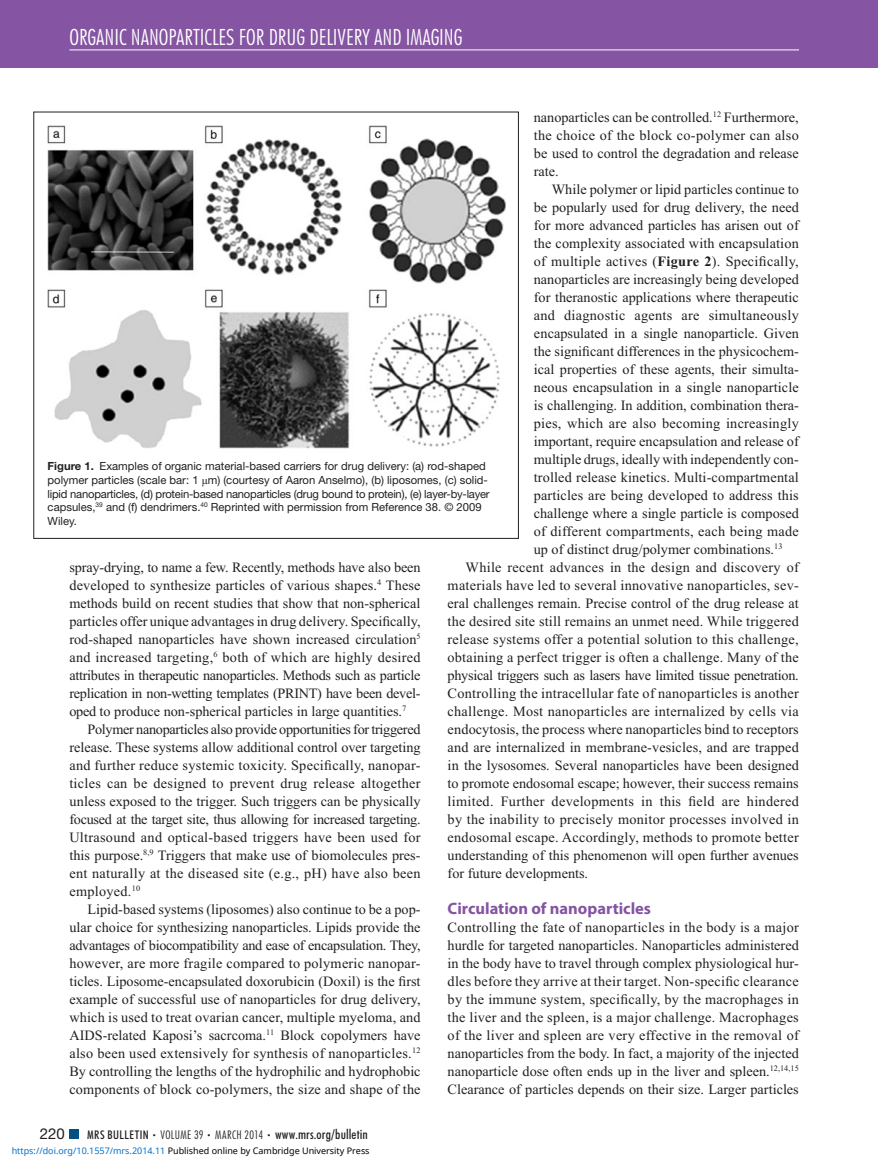
<style>
.page{position:relative;width:878px;height:1175px;background:#fff}
.page>*{position:absolute;margin:0;border:0;box-sizing:border-box;transform-origin:0 0}
.t1{font:300 condensed 22.5px "Futura BT";color:#fff}
.t2{font:700 16.5px "Myriad Pro";color:#8554a2}
.t3{font:15px "Helvetica Neue LT Std";color:#231f20}
.t4{font:14.25px/18px "Times New Roman";color:#231f20;text-align:justify}
.t5{font:14.25px "Times New Roman";letter-spacing:.02em;color:#231f20}
.t6{font:14.25px "Times New Roman";letter-spacing:-.02em;color:#231f20}
.t7{font:500 condensed 13.5px "Futura BT";letter-spacing:.01em;color:#231f20}
.t8{font:11.25px/13.5px "Helvetica Neue LT Std";color:#231f20}
.t9{font:9px "Noto Sans";color:#000}
.s1{font-weight:700}
.s2{font-family:"Times New Roman"}
.s3{font-size:12px}
.s4{font-weight:300;font-size:7.5px}
.s5{font-weight:300;font-size:12px}
.s6{color:#0172cf}
</style>
<div class="page">
<div style="left:0;top:0;width:878px;height:68px;background:#8554a2"></div>
<hr style="left:69px;top:50px;width:730px;height:1px;background:#fff">
<div style="left:69px;top:1130px;width:9px;height:8px;background:#005080"></div>
<img style="left:48px;top:126px;width:457px;height:322px">
<h1 class="t1" style="left:69px;top:29px;width:394px">ORGANIC NANOPARTICLES FOR DRUG DELIVERY AND IMAGING</h1>
<p class="t4" style="left:534px;top:109px;width:266px">nanoparticles can be controlled. <sup>12</sup> Furthermore, the choice of the block co-polymer can also be used to control the degradation and release rate.</p>
<p class="t4" style="left:552px;top:181px;width:248px">While polymer or lipid particles continue to</p>
<p class="t4" style="left:534px;top:199px;width:266px">be popularly used for drug delivery, the need</p>
<p class="t4" style="left:534px;top:217px;width:266px">for more advanced particles has arisen out of</p>
<p class="t4" style="left:534px;top:235px;width:266px">the complexity associated with encapsulation</p>
<p class="t5" style="left:534px;top:255px;width:266px">of multiple actives ( <span class="s1">Figure 2</span> ). Specifically,</p>
<p class="t4" style="left:534px;top:271px;width:266px">nanoparticles are increasingly being developed</p>
<p class="t4" style="left:534px;top:289px;width:266px">for theranostic applications where therapeutic</p>
<p class="t5" style="left:534px;top:309px;width:266px">and diagnostic agents are simultaneously</p>
<p class="t4" style="left:534px;top:325px;width:266px">encapsulated in a single nanoparticle. Given</p>
<p class="t4" style="left:534px;top:343px;width:266px">the significant differences in the physicochem-</p>
<p class="t4" style="left:534px;top:361px;width:266px">ical properties of these agents, their simulta-</p>
<p class="t4" style="left:534px;top:379px;width:266px">neous encapsulation in a single nanoparticle</p>
<p class="t4" style="left:534px;top:397px;width:266px">is challenging. In addition, combination thera-</p>
<p class="t5" style="left:534px;top:417px;width:266px">pies, which are also becoming increasingly</p>
<p class="t4" style="left:534px;top:433px;width:266px">important, require encapsulation and release of</p>
<p class="t4" style="left:534px;top:451px;width:266px">multiple drugs, ideally with independently con-</p>
<p class="t4" style="left:534px;top:469px;width:266px">trolled release kinetics. Multi-compartmental</p>
<p class="t4" style="left:534px;top:487px;width:266px">particles are being developed to address this</p>
<p class="t4" style="left:534px;top:505px;width:266px">challenge where a single particle is composed</p>
<p class="t5" style="left:534px;top:525px;width:266px">of different compartments, each being made</p>
<p class="t4" style="left:534px;top:541px;width:250px">up of distinct drug/polymer combinations. <sup>13</sup></p>
<p class="t5" style="left:465px;top:561px;width:335px">While recent advances in the design and discovery of</p>
<p class="t5" style="left:447px;top:579px;width:353px">materials have led to several innovative nanoparticles, sev-</p>
<p class="t4" style="left:447px;top:595px;width:353px">eral challenges remain. Precise control of the drug release at</p>
<p class="t4" style="left:447px;top:613px;width:353px">the desired site still remains an unmet need. While triggered</p>
<p class="t5" style="left:447px;top:633px;width:353px">release systems offer a potential solution to this challenge,</p>
<p class="t4" style="left:447px;top:649px;width:353px">obtaining a perfect trigger is often a challenge. Many of the</p>
<p class="t6" style="left:447px;top:669px;width:353px">physical triggers such as lasers have limited tissue penetration.</p>
<p class="t5" style="left:447px;top:687px;width:353px">Controlling the intracellular fate of nanoparticles is another</p>
<p class="t5" style="left:447px;top:705px;width:353px">challenge. Most nanoparticles are internalized by cells via</p>
<p class="t4" style="left:447px;top:721px;width:353px">endocytosis, the process where nanoparticles bind to receptors</p>
<p class="t4" style="left:447px;top:739px;width:353px">and are internalized in membrane-vesicles, and are trapped</p>
<p class="t4" style="left:447px;top:757px;width:353px">in the lysosomes. Several nanoparticles have been designed</p>
<p class="t4" style="left:447px;top:775px;width:353px">to promote endosomal escape; however, their success remains</p>
<p class="t5" style="left:447px;top:795px;width:353px">limited. Further developments in this field are hindered</p>
<p class="t5" style="left:447px;top:813px;width:352px">by the inability to precisely monitor processes involved in</p>
<p class="t5" style="left:447px;top:831px;width:353px">endosomal escape. Accordingly, methods to promote better</p>
<p class="t4" style="left:447px;top:847px;width:353px">understanding of this phenomenon will open further avenues</p>
<p class="t4" style="left:447px;top:865px;width:142px">for future developments.</p>
<p class="t2" style="left:447px;top:902px;width:205px">Circulation of nanoparticles</p>
<p class="t4" style="left:447px;top:919px;width:353px">Controlling the fate of nanoparticles in the body is a major hurdle for targeted nanoparticles. Nanoparticles administered in the body have to travel through complex physiological hur&shy;dles before they arrive at their target. Non-specific clearance by the immune system, specifically, by the macrophages in the liver and the spleen, is a major challenge. Macrophages of the liver and spleen are very effective in the removal of nanoparticles from the body. In fact, a majority of the injected nanoparticle dose often ends up in the liver and spleen. <sup>12</sup> <sup>,</sup> <sup>14</sup> <sup>,</sup> <sup>15<br></sup>Clearance of particles depends on their size. Larger particles</p>
<p class="t8" style="left:48px;top:461px;width:443px"><span class="s1">Figure 1.</span> Examples of organic material-based carriers for drug delivery: (a) rod-shaped polymer particles (scale bar: 1 <span class="s2">μ</span>m) (courtesy of Aaron Anselmo), (b) liposomes, (c) solid&shy;lipid nanoparticles, (d) protein-based nanoparticles (drug bound to protein), (e) layer-by-layer capsules, <sup>39</sup> and (f) dendrimers. <sup>40</sup> Reprinted with permission from Reference 38. © 2009<br>Wiley.</p>
<p class="t4" style="left:69px;top:559px;width:353px">spray-drying, to name a few. Recently, methods have also been</p>
<p class="t4" style="left:69px;top:577px;width:353px">developed to synthesize particles of various shapes. <sup>4</sup> These</p>
<p class="t4" style="left:69px;top:595px;width:353px">methods build on recent studies that show that non-spherical</p>
<p class="t4" style="left:69px;top:613px;width:353px">particles offer unique advantages in drug delivery. Specifically,</p>
<p class="t4" style="left:69px;top:631px;width:352px">rod-shaped nanoparticles have shown increased circulation <sup>5</sup></p>
<p class="t5" style="left:69px;top:651px;width:353px">and increased targeting, <sup>6</sup> both of which are highly desired</p>
<p class="t6" style="left:69px;top:669px;width:353px">attributes in therapeutic nanoparticles. Methods such as particle</p>
<p class="t6" style="left:69px;top:687px;width:353px">replication in non-wetting templates (PRINT) have been devel-</p>
<p class="t4" style="left:69px;top:703px;width:338px">oped to produce non-spherical particles in large quantities. <sup>7</sup></p>
<p class="t6" style="left:87px;top:723px;width:335px">Polymer nanoparticles also provide opportunities for triggered</p>
<p class="t4" style="left:69px;top:739px;width:353px">release. These systems allow additional control over targeting</p>
<p class="t5" style="left:69px;top:759px;width:353px">and further reduce systemic toxicity. Specifically, nanopar-</p>
<p class="t5" style="left:69px;top:777px;width:353px">ticles can be designed to prevent drug release altogether</p>
<p class="t4" style="left:69px;top:793px;width:353px">unless exposed to the trigger. Such triggers can be physically</p>
<p class="t6" style="left:69px;top:813px;width:353px">focused at the target site, thus allowing for increased targeting.</p>
<p class="t5" style="left:69px;top:831px;width:353px">Ultrasound and optical-based triggers have been used for</p>
<p class="t4" style="left:69px;top:847px;width:353px">this purpose. <sup>8</sup> <sup>,</sup> <sup>9</sup> Triggers that make use of biomolecules pres-</p>
<p class="t5" style="left:69px;top:867px;width:353px">ent naturally at the diseased site (e.g., pH) have also been</p>
<p class="t5" style="left:69px;top:885px;width:72px">employed. <sup>10</sup></p>
<p class="t4" style="left:87px;top:901px;width:335px">Lipid-based systems (liposomes) also continue to be a pop-</p>
<p class="t4" style="left:69px;top:919px;width:353px">ular choice for synthesizing nanoparticles. Lipids provide the</p>
<p class="t6" style="left:69px;top:939px;width:353px">advantages of biocompatibility and ease of encapsulation. They,</p>
<p class="t5" style="left:69px;top:957px;width:353px">however, are more fragile compared to polymeric nanopar-</p>
<p class="t4" style="left:69px;top:973px;width:353px">ticles. Liposome-encapsulated doxorubicin (Doxil) is the first</p>
<p class="t4" style="left:69px;top:991px;width:353px">example of successful use of nanoparticles for drug delivery,</p>
<p class="t4" style="left:69px;top:1009px;width:353px">which is used to treat ovarian cancer, multiple myeloma, and</p>
<p class="t4" style="left:69px;top:1027px;width:353px">AIDS-related Kaposi’s sacrcoma. <sup>11</sup> Block copolymers have</p>
<p class="t5" style="left:69px;top:1047px;width:353px">also been used extensively for synthesis of nanoparticles. <sup>12</sup></p>
<p class="t4" style="left:69px;top:1063px;width:353px">By controlling the lengths of the hydrophilic and hydrophobic</p>
<p class="t4" style="left:69px;top:1081px;width:352px">components of block co-polymers, the size and shape of the</p>
<p class="t3" style="left:40px;top:1128px;width:27px">220</p>
<p class="t7" style="left:87px;top:1129px;width:282px"><span class="s3">MRS BULLETIN</span> <span class="s4">•</span> <span class="s5">VOLUME 39</span> <span class="s4">•</span> <span class="s5">MARCH 2014</span> <span class="s4">•</span> www.mrs.org/bulletin</p>
<p class="t9" style="left:12px;top:1143px;width:359px"><span class="s6">https://doi.org/10.1557/mrs.2014.11</span> Published online by Cambridge University Press</p>
</div>
